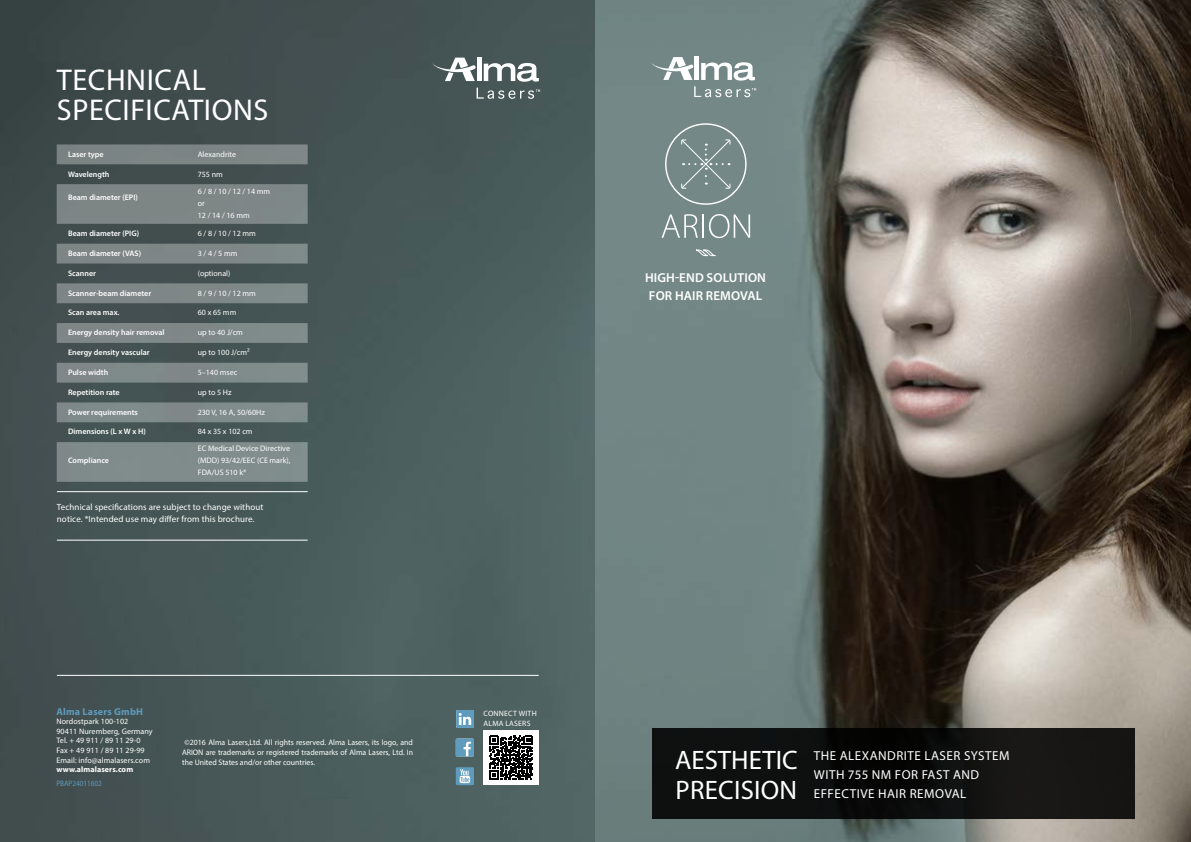
<style>
.page{position:relative;width:1191px;height:842px;background:#fff}
.page>*{position:absolute;margin:0;border:0;box-sizing:border-box;transform-origin:0 0}
.t1{font:30.1px/30px "Myriad Pro";letter-spacing:.02em;color:#fff}
.t2{font:26.8px/30.2px "Myriad Pro";letter-spacing:.01em;color:#fff}
.t3{font:13px/18.8px "Myriad Pro";letter-spacing:.04em;color:#fff}
.t4{font:600 13px/18px "Myriad Pro";letter-spacing:.01em;color:#fff}
.t5{font:700 10px "Myriad Pro";letter-spacing:.02em;color:#5f9bbc}
.t6{font:9px/12px "Myriad Pro";letter-spacing:.01em;color:#fff}
.t7{font:8px/9.6px "Myriad Pro";color:#fff}
.t8{font:600 8px "Myriad Pro";color:#fff}
.t9{font:700 8px "Myriad Pro";letter-spacing:.01em;color:#fff}
.t10{font:8px "Myriad Pro";color:#5f9bbc;scale:.9 1}
.t11{font:7.7px/9.3px "Myriad Pro";letter-spacing:.03em;color:#fff}
</style>
<div class="page">
<img style="left:0;top:0;width:1191px;height:842px">
<hr style="left:57px;top:675px;width:482px;height:1px;background:#fff">
<div style="left:652px;top:729px;width:482px;height:90px;background:linear-gradient(to right,#090c0c,#161413)"></div>
<svg style="left:456px;top:710px;width:18px;height:18px"></svg>
<div style="left:456px;top:767px;width:18px;height:18px;background:#5f9bbc"></div>
<svg style="left:459px;top:769px;width:11px;height:14px"></svg>
<svg style="left:456px;top:738px;width:18px;height:18px"></svg>
<svg style="left:650px;top:57px;width:106px;height:40px"></svg>
<hr style="left:477px;top:57px;width:4px;height:24px;background:#fff">
<svg style="left:484px;top:63px;width:55px;height:19px"></svg>
<svg style="left:432px;top:58px;width:43px;height:23px"></svg>
<svg style="left:476px;top:88px;width:64px;height:11px"></svg>
<div style="left:665px;top:123px;width:81px;height:82px;border:1px solid #fff;border-radius:50%"></div>
<svg style="left:680px;top:139px;width:51px;height:50px;background:#809291"></svg>
<hr style="left:57px;top:491px;width:251px;height:1px;background:#fff">
<hr style="left:57px;top:540px;width:251px;height:1px;background:#fff">
<svg style="left:661px;top:214px;width:37px;height:24px"></svg>
<hr style="left:702px;top:214px;width:2px;height:24px;background:#fff">
<svg style="left:709px;top:214px;width:41px;height:24px"></svg>
<svg style="left:690px;top:249px;width:26px;height:7px"></svg>
<div style="left:483px;top:730px;width:56px;height:55px;background:#fff"></div>
<svg style="left:489px;top:736px;width:44px;height:43px"></svg>
<svg style="left:57px;top:144px;width:251px;height:338px;background:#667171"></svg>
<h1 class="t1" style="left:57px;top:64px;width:213px">TECHNICAL<br>SPECIFICATIONS</h1>
<p class="t8" style="left:68px;top:149px;width:37px">Laser type</p>
<p class="t7" style="left:198px;top:149px;width:40px">Alexandrite</p>
<p class="t8" style="left:68px;top:169px;width:43px">Wavelength</p>
<p class="t7" style="left:198px;top:169px;width:27px">755 nm</p>
<p class="t8" style="left:68px;top:192px;width:71px">Beam diameter (EPI)</p>
<p class="t7" style="left:198px;top:185px;width:74px;line-height:12px">6 / 8 / 10 / 12 / 14 mm or<br>12 / 14 / 16 mm</p>
<p class="t8" style="left:68px;top:228px;width:73px">Beam diameter (PIG)</p>
<p class="t7" style="left:198px;top:228px;width:60px">6 / 8 / 10 / 12 mm</p>
<p class="t8" style="left:68px;top:248px;width:75px">Beam diameter (VAS)</p>
<p class="t7" style="left:198px;top:248px;width:41px">3 / 4 / 5 mm</p>
<p class="t8" style="left:68px;top:268px;width:29px">Scanner</p>
<p class="t7" style="left:198px;top:268px;width:34px">(optional)</p>
<p class="t8" style="left:68px;top:288px;width:85px">Scanner-beam diameter</p>
<p class="t7" style="left:198px;top:288px;width:60px">8 / 9 / 10 / 12 mm</p>
<p class="t8" style="left:68px;top:308px;width:53px">Scan area max.</p>
<p class="t7" style="left:198px;top:308px;width:40px">60 x 65 mm</p>
<p class="t8" style="left:68px;top:327px;width:98px">Energy density hair removal</p>
<p class="t7" style="left:198px;top:328px;width:47px">up to 40 J/cm</p>
<p class="t8" style="left:68px;top:347px;width:83px">Energy density vascular</p>
<p class="t7" style="left:198px;top:347px;width:53px">up to 100 J/cm²</p>
<p class="t8" style="left:68px;top:367px;width:42px">Pulse width</p>
<p class="t7" style="left:198px;top:367px;width:41px">5–140 msec</p>
<p class="t8" style="left:68px;top:387px;width:53px">Repetition rate</p>
<p class="t7" style="left:198px;top:387px;width:35px">up to 5 Hz</p>
<p class="t8" style="left:68px;top:407px;width:71px">Power requirements</p>
<p class="t7" style="left:198px;top:407px;width:69px">230 V, 16 A, 50/60Hz</p>
<p class="t8" style="left:68px;top:427px;width:79px">Dimensions (L x W x H)</p>
<p class="t7" style="left:198px;top:427px;width:56px">84 x 35 x 102 cm</p>
<p class="t8" style="left:68px;top:456px;width:42px">Compliance</p>
<p class="t7" style="left:198px;top:443px;width:94px;line-height:12px;text-align:justify">EC Medical Device Directive (MDD) 93/42/EEC (CE mark), FDA/US 510 k*</p>
<p class="t6" style="left:57px;top:501px;width:208px">Technical specifications are subject to change without notice. *Intended use may differ from this brochure.</p>
<p class="t5" style="left:56px;top:705px;width:88px">Alma Lasers GmbH</p>
<p class="t7" style="left:56px;top:717px;width:98px">Nordostpark 100-102<br>90411 Nuremberg, Germany<br>Tel. + 49 911 / 89 11 29-0<br>Fax + 49 911 / 89 11 29-99<br>Email: info@almalasers.com</p>
<p class="t9" style="left:56px;top:764px;width:78px">www.almalasers.com</p>
<p class="t10" style="left:56px;top:778px;width:52px">PBAP24011602</p>
<p class="t7" style="left:182px;top:737px;width:233px;line-height:10px;text-align:justify;text-indent:3px">©2016 Alma Lasers,Ltd. All rights reserved. Alma Lasers, its logo, and ARION are trademarks or registered trademarks of Alma Lasers, Ltd. In the United States and/or other countries.</p>
<p class="t11" style="left:483px;top:709px;width:55px">CONNECT WITH<br>ALMA LASERS</p>
<h3 class="t4" style="left:645px;top:268px;width:122px">HIGH-END SOLUTION<br>FOR HAIR REMOVAL</h3>
<h2 class="t2" style="left:675px;top:744px;width:124px">AESTHETIC<br>PRECISION</h2>
<h3 class="t3" style="left:814px;top:746px;width:197px">THE ALEXANDRITE LASER SYSTEM<br>WITH 755 NM FOR FAST AND<br>EFFECTIVE HAIR REMOVAL</h3>
</div>
